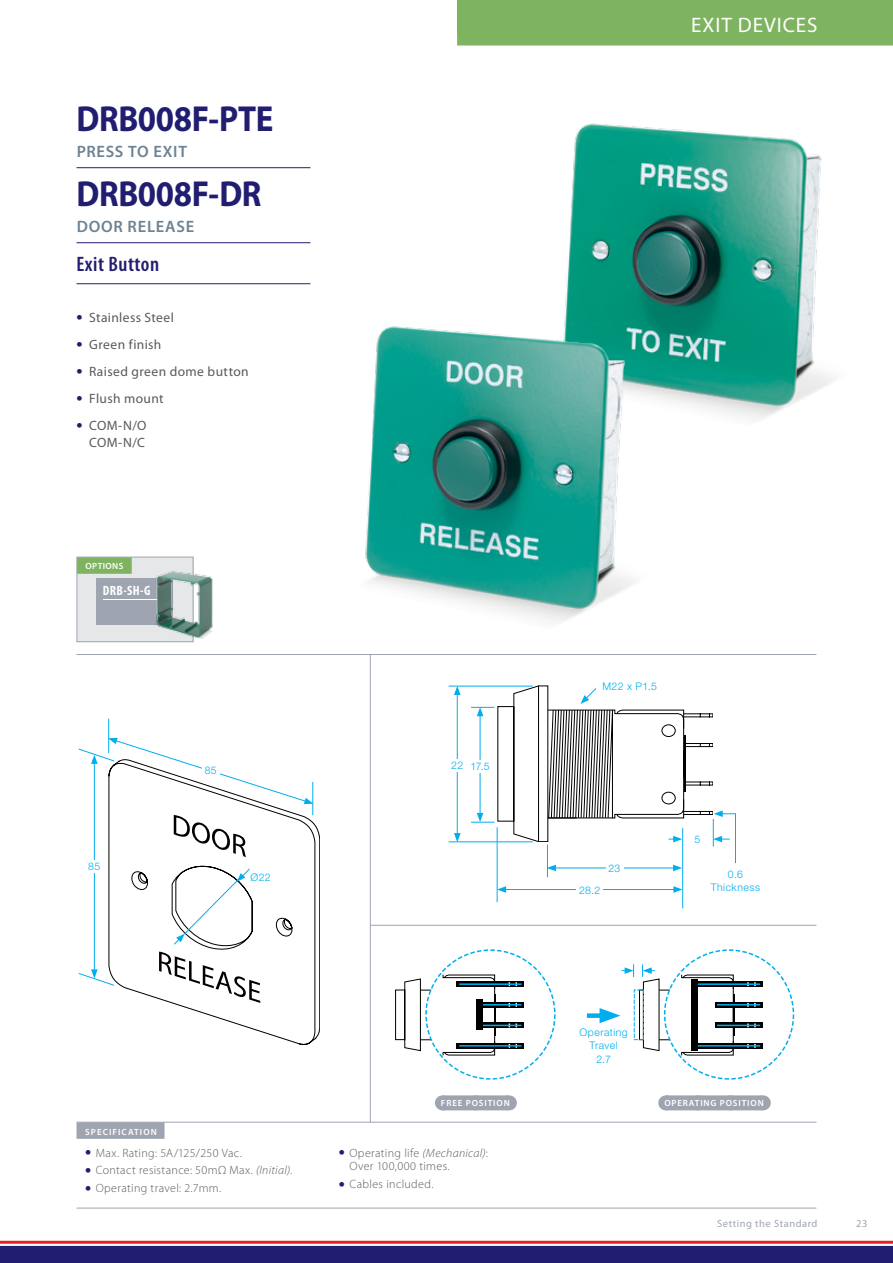
<style>
.page{position:relative;width:893px;height:1263px;background:#fff}
.page>*{position:absolute;margin:0;border:0;box-sizing:border-box;transform-origin:0 0}
.t1{font:700 36.3px "Myriad Pro";letter-spacing:-.01em;color:#211d70;scale:.91 1}
.t2{font:21px "Myriad Pro";letter-spacing:.045em;color:#fff}
.t3{font:600 condensed 21px "Myriad Pro";letter-spacing:.025em;color:#211d70}
.t4{font:600 16.5px "Myriad Pro";letter-spacing:.04em;color:#6d8292}
.t5{font:13.5px/16.5px "Myriad Pro";letter-spacing:.03em;color:#58595b;text-align:right}
.t6{font:700 condensed 13.5px "Myriad Pro";color:#fff}
.t7{font:300 12px/13.5px "Myriad Pro";letter-spacing:.03em;color:#58595b}
.t8{font:300 10.5px/13.5px "Helvetica Neue LT Std";letter-spacing:.04em;color:#00aeef;text-align:center}
.t9{font:10.5px "Myriad Pro";letter-spacing:.05em;color:#9ea4b0}
.t10{font:600 9px "Myriad Pro";letter-spacing:.095em;color:#fff}
.t11{font:600 9px "Myriad Pro";letter-spacing:.12em;color:#fff}
.t12{font:600 9px "Myriad Pro";letter-spacing:.045em;color:#fff}
.s1{font-weight:700;font-size:18px;color:#211d70}
.s2{font-style:italic}
</style>
<div class="page">
<div style="left:457px;top:0;width:436px;height:46px;background:#7eb460"></div>
<div style="left:77px;top:557px;width:116px;height:85px;background:#e6e7e8"></div>
<div style="left:77px;top:557px;width:55px;height:17px;background:#7eb460"></div>
<div style="left:77px;top:557px;width:116px;height:85px;border:1px solid #9ea4b0"></div>
<div style="left:97px;top:578px;width:76px;height:47px;background:#9ea4b0"></div>
<hr style="left:103px;top:599px;width:64px;height:1px;background:#fff">
<hr style="left:0;top:1241px;width:893px;height:3px;background:#ed1d24">
<div style="left:0;top:1246px;width:893px;height:17px;background:#211d70"></div>
<hr style="left:77px;top:1208px;width:739px;height:1px;background:#9ea4b0">
<hr style="left:370px;top:925px;width:446px;height:1px;background:#9ea4b0">
<hr style="left:370px;top:654px;width:1px;height:468px;background:#9ea4b0">
<svg style="left:681px;top:974px;width:53px;height:82px"></svg>
<hr style="left:733px;top:994px;width:1px;height:42px;background:#000">
<div style="left:695px;top:981px;width:67px;height:6px;background:#000"></div>
<svg style="left:698px;top:1043px;width:64px;height:5px"></svg>
<svg style="left:715px;top:1023px;width:47px;height:5px"></svg>
<svg style="left:747px;top:1044px;width:9px;height:4px"></svg>
<svg style="left:747px;top:1023px;width:9px;height:4px"></svg>
<svg style="left:715px;top:1002px;width:47px;height:5px"></svg>
<svg style="left:747px;top:1003px;width:9px;height:4px"></svg>
<div style="left:691px;top:979px;width:7px;height:72px;background:#000"></div>
<hr style="left:698px;top:983px;width:62px;height:2px;background:#00aeef">
<hr style="left:698px;top:1045px;width:62px;height:1px;background:#00aeef">
<hr style="left:717px;top:1025px;width:43px;height:1px;background:#00aeef">
<hr style="left:717px;top:1004px;width:43px;height:1px;background:#00aeef">
<svg style="left:442px;top:974px;width:53px;height:82px"></svg>
<hr style="left:495px;top:994px;width:1px;height:42px;background:#000">
<div style="left:456px;top:981px;width:68px;height:6px;background:#000"></div>
<svg style="left:456px;top:1043px;width:68px;height:5px"></svg>
<svg style="left:482px;top:1023px;width:42px;height:5px"></svg>
<svg style="left:482px;top:1002px;width:42px;height:5px"></svg>
<hr style="left:459px;top:983px;width:62px;height:2px;background:#00aeef">
<hr style="left:459px;top:1045px;width:62px;height:1px;background:#00aeef">
<hr style="left:478px;top:1025px;width:43px;height:1px;background:#00aeef">
<hr style="left:478px;top:1004px;width:43px;height:1px;background:#00aeef">
<svg style="left:395px;top:978px;width:36px;height:73px"></svg>
<div style="left:476px;top:999px;width:6px;height:31px;background:#000"></div>
<hr style="left:684px;top:736px;width:1px;height:56px;background:#000">
<div style="left:683px;top:811px;width:30px;height:4px;border:1px solid #000"></div>
<div style="left:683px;top:743px;width:30px;height:4px;border:1px solid #000"></div>
<hr style="left:457px;top:692px;width:1px;height:143px;background:#00aeef">
<svg style="left:454px;top:833px;width:7px;height:8px"></svg>
<svg style="left:454px;top:687px;width:7px;height:8px"></svg>
<hr style="left:504px;top:889px;width:172px;height:1px;background:#00aeef">
<svg style="left:498px;top:886px;width:8px;height:7px"></svg>
<svg style="left:673px;top:886px;width:9px;height:7px"></svg>
<div style="left:448px;top:759px;width:18px;height:13px;background:#fff"></div>
<div style="left:576px;top:884px;width:27px;height:12px;background:#fff"></div>
<hr style="left:449px;top:686px;width:84px;height:1px;background:#00aeef">
<hr style="left:449px;top:841px;width:84px;height:1px;background:#00aeef">
<hr style="left:497px;top:827px;width:1px;height:75px;background:#00aeef">
<hr style="left:547px;top:844px;width:1px;height:33px;background:#00aeef">
<svg style="left:108px;top:804px;width:212px;height:241px"></svg>
<svg style="left:174px;top:815px;width:72px;height:42px"></svg>
<svg style="left:159px;top:951px;width:101px;height:52px"></svg>
<hr style="left:94px;top:761px;width:1px;height:211px;background:#00aeef">
<div style="left:85px;top:860px;width:18px;height:13px;background:#fff"></div>
<svg style="left:78px;top:969px;width:36px;height:17px"></svg>
<svg style="left:78px;top:738px;width:235px;height:66px"></svg>
<hr style="left:313px;top:782px;width:1px;height:33px;background:#00aeef">
<hr style="left:108px;top:719px;width:1px;height:34px;background:#00aeef">
<svg style="left:174px;top:868px;width:76px;height:77px"></svg>
<div style="left:587px;top:1013px;width:21px;height:5px;background:#00aeef"></div>
<div style="left:666px;top:1095px;width:96px;height:15px;background:#9ea4b0"></div>
<svg style="left:698px;top:1095px;width:48px;height:1px"></svg>
<svg style="left:762px;top:1095px;width:1px;height:15px"></svg>
<div style="left:442px;top:1095px;width:66px;height:15px;background:#9ea4b0"></div>
<svg style="left:475px;top:1095px;width:17px;height:1px"></svg>
<svg style="left:508px;top:1095px;width:1px;height:15px"></svg>
<svg style="left:600px;top:964px;width:69px;height:87px"></svg>
<hr style="left:553px;top:868px;width:122px;height:1px;background:#00aeef">
<svg style="left:547px;top:865px;width:9px;height:6px"></svg>
<svg style="left:673px;top:865px;width:9px;height:6px"></svg>
<hr style="left:682px;top:828px;width:1px;height:80px;background:#00aeef">
<svg style="left:709px;top:810px;width:27px;height:53px"></svg>
<svg style="left:471px;top:686px;width:213px;height:156px"></svg>
<div style="left:606px;top:862px;width:17px;height:13px;background:#fff"></div>
<div style="left:77px;top:1122px;width:88px;height:17px;background:#9ea4b0"></div>
<hr style="left:77px;top:1122px;width:739px;height:1px;background:#9ea4b0">
<img style="left:564px;top:123px;width:270px;height:296px">
<img style="left:365px;top:323px;width:313px;height:300px">
<hr style="left:77px;top:654px;width:739px;height:1px;background:#9ea4b0">
<hr style="left:77px;top:167px;width:233px;height:1px;background:#211d70">
<hr style="left:77px;top:242px;width:233px;height:1px;background:#211d70">
<hr style="left:77px;top:283px;width:233px;height:1px;background:#211d70">
<img style="left:156px;top:570px;width:57px;height:70px">
<h1 class="t1" style="left:77px;top:95px;width:218px">DRB008F-PTE</h1>
<h3 class="t4" style="left:77px;top:141px;width:112px">PRESS TO EXIT</h3>
<h1 class="t1" style="left:77px;top:170px;width:205px">DRB008F-DR</h1>
<h3 class="t4" style="left:77px;top:216px;width:25px">DOOR</h3>
<h3 class="t4" style="left:128px;top:216px;width:59px">RE LEASE</h3>
<h2 class="t3" style="left:77px;top:252px;width:84px">Exit Button</h2>
<p class="t5" style="left:77px;top:309px;width:99px"><span class="s1">•</span> Stainless Steel</p>
<p class="t5" style="left:77px;top:336px;width:86px"><span class="s1">•</span> Green finish</p>
<p class="t5" style="left:77px;top:363px;width:174px"><span class="s1">•</span> Raised green dome button</p>
<p class="t5" style="left:77px;top:390px;width:89px"><span class="s1">•</span> Flush mount</p>
<p class="t5" style="left:77px;top:417px;width:71px"><span class="s1">•</span> COM-N/O<br>COM-N/C</p>
<p class="t12" style="left:85px;top:560px;width:39px">OPTIONS</p>
<p class="t6" style="left:103px;top:582px;width:49px">DRB-SH-G</p>
<p class="t8" style="left:88px;top:860px;width:14px">85</p>
<p class="t8" style="left:205px;top:763px;width:14px">85</p>
<p class="t8" style="left:251px;top:871px;width:22px">Ø22</p>
<h2 class="t2" style="left:691px;top:12px;width:128px">Exit Devices</h2>
<p class="t8" style="left:451px;top:759px;width:40px">22 17.5</p>
<p class="t8" style="left:602px;top:679px;width:56px">M22 x P1.5</p>
<p class="t8" style="left:579px;top:883px;width:23px">28.2</p>
<p class="t8" style="left:608px;top:861px;width:13px">23</p>
<p class="t8" style="left:694px;top:833px;width:7px">5</p>
<p class="t8" style="left:711px;top:867px;width:51px">0.6<br>Thickness</p>
<p class="t11" style="left:85px;top:1126px;width:73px">SPECIFICATION</p>
<p class="t7" style="left:85px;top:1146px;width:158px"><span class="s1">•</span> Max. Rating: 5A/125/250 Vac.</p>
<p class="t7" style="left:85px;top:1163px;width:209px"><span class="s1">•</span> Contact resistance: 50mΩ Max. <span class="s2">(Initial)</span>.</p>
<p class="t7" style="left:85px;top:1181px;width:138px"><span class="s1">•</span> Operating travel: 2.7mm.</p>
<p class="t8" style="left:580px;top:1025px;width:50px">Operating<br>Travel<br>2.7</p>
<p class="t10" style="left:441px;top:1097px;width:7px">FREE</p>
<p class="t10" style="left:466px;top:1097px;width:45px">POSITION</p>
<p class="t10" style="left:664px;top:1097px;width:101px">OPERATING POSITION</p>
<p class="t7" style="left:349px;top:1146px;width:140px;text-indent:-11px"><span class="s1">•</span> Operating life <span class="s2">(Mechanical)</span>:<br>Over 100,000 times.</p>
<p class="t7" style="left:339px;top:1177px;width:96px"><span class="s1">•</span> Cables included.</p>
<p class="t9" style="left:717px;top:1217px;width:102px">Setting the Standard</p>
<p class="t9" style="left:856px;top:1217px;width:13px">23</p>
</div>
